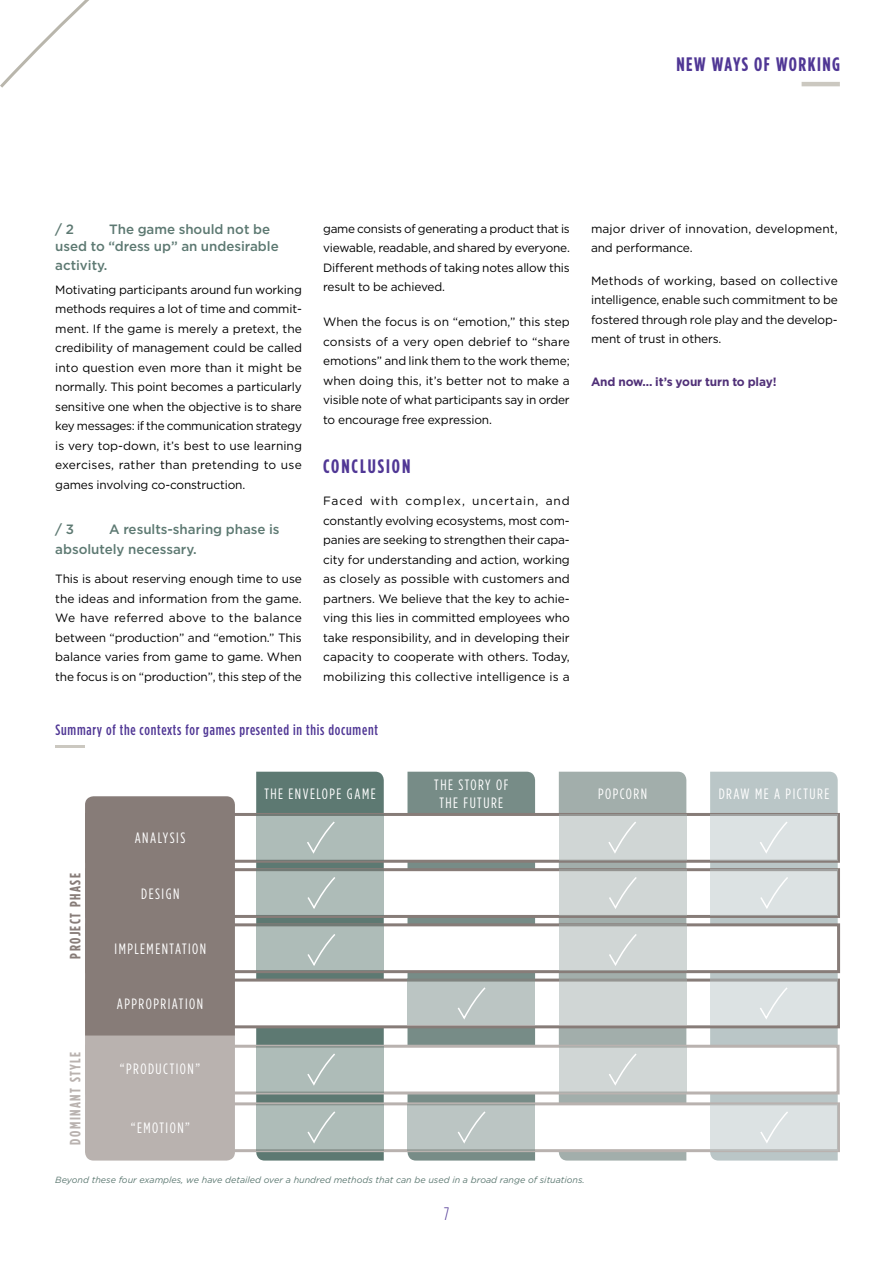
<style>
.page{position:relative;width:893px;height:1263px;background:#fff}
.page>*{position:absolute;margin:0;border:0;box-sizing:border-box;transform-origin:0 0}
.t1{font:700 19.5px "Gotham Condensed";letter-spacing:.075em;color:#503795}
.t2{font:700 19.5px "Gotham Condensed";letter-spacing:.1em;color:#503795}
.t3{font:300 18px "Gotham Condensed";color:#503795}
.t4{font:15px/18px "Gotham Condensed";letter-spacing:.1em;color:#fff;text-align:center}
.t5{font:500 15px "Gotham Condensed";letter-spacing:.05em;color:#503795}
.t6{font:700 15px "Gotham Condensed";letter-spacing:.1em;color:#b9b2af}
.t7{font:700 15px "Gotham Condensed";letter-spacing:.1em;color:#877c78}
.t8{font:500 13.5px/16.5px "Gotham";color:#5d7972}
.t9{font:12px/19.5px "Gotham";letter-spacing:-.01em;color:#000;text-align:justify}
.t10{font:12px/19.5px "Gotham";letter-spacing:.01em;color:#000}
.t11{font:700 12px "Gotham";letter-spacing:-.01em;color:#503078}
.t12{font:italic 9px "Gotham";color:#5d7972}
</style>
<div class="page">
<svg style="left:0;top:0;width:89px;height:88px"></svg>
<div style="left:256px;top:772px;width:128px;height:388px;background:#5d7972"></div>
<div style="left:407px;top:772px;width:128px;height:388px;background:#778c87"></div>
<div style="left:559px;top:772px;width:127px;height:388px;background:#a2aeab"></div>
<div style="left:710px;top:772px;width:128px;height:388px;background:#bac6c7"></div>
<div style="left:85px;top:813px;width:755px;height:50px;background:#fff;border:3px solid #877c78"></div>
<div style="left:85px;top:868px;width:755px;height:50px;background:#fff;border:3px solid #877c78"></div>
<div style="left:85px;top:923px;width:755px;height:50px;background:#fff;border:3px solid #877c78"></div>
<div style="left:85px;top:978px;width:755px;height:50px;background:#fff;border:3px solid #877c78"></div>
<div style="left:85px;top:1045px;width:755px;height:49px;background:#fff;border:3px solid #b9b2af"></div>
<div style="left:85px;top:1102px;width:755px;height:50px;background:#fff;border:3px solid #b9b2af"></div>
<svg style="left:85px;top:796px;width:150px;height:364px;background:#988e8b"></svg>
<div style="left:256px;top:814px;width:127px;height:46px;background:#aebcb8"></div>
<div style="left:256px;top:870px;width:127px;height:46px;background:#aebcb8"></div>
<div style="left:256px;top:925px;width:127px;height:46px;background:#aebcb8"></div>
<div style="left:256px;top:1046px;width:127px;height:47px;background:#aebcb8"></div>
<div style="left:256px;top:1104px;width:127px;height:46px;background:#aebcb8"></div>
<svg style="left:407px;top:978px;width:128px;height:47px;background:#b5bfbc"></svg>
<div style="left:407px;top:1104px;width:128px;height:46px;background:#bbc5c3"></div>
<div style="left:559px;top:814px;width:127px;height:46px;background:#d0d6d5"></div>
<div style="left:559px;top:870px;width:127px;height:46px;background:#d0d6d5"></div>
<div style="left:559px;top:925px;width:127px;height:46px;background:#d0d6d5"></div>
<svg style="left:559px;top:978px;width:127px;height:47px;background:#cbd1d0"></svg>
<div style="left:559px;top:1046px;width:127px;height:47px;background:#d0d6d5"></div>
<div style="left:710px;top:814px;width:128px;height:46px;background:#dce2e3"></div>
<div style="left:710px;top:870px;width:128px;height:46px;background:#dce2e3"></div>
<svg style="left:710px;top:978px;width:128px;height:47px;background:#d6dbdc"></svg>
<div style="left:710px;top:1104px;width:128px;height:46px;background:#dce2e3"></div>
<svg style="left:307px;top:821px;width:28px;height:33px"></svg>
<svg style="left:307px;top:877px;width:28px;height:32px"></svg>
<svg style="left:307px;top:934px;width:28px;height:32px"></svg>
<svg style="left:307px;top:1053px;width:28px;height:33px"></svg>
<svg style="left:307px;top:1111px;width:28px;height:33px"></svg>
<svg style="left:608px;top:822px;width:28px;height:31px"></svg>
<svg style="left:609px;top:877px;width:28px;height:32px"></svg>
<svg style="left:609px;top:934px;width:28px;height:32px"></svg>
<svg style="left:609px;top:1053px;width:28px;height:33px"></svg>
<svg style="left:760px;top:822px;width:28px;height:31px"></svg>
<svg style="left:760px;top:877px;width:28px;height:32px"></svg>
<svg style="left:760px;top:1112px;width:28px;height:31px"></svg>
<svg style="left:456px;top:986px;width:31px;height:35px"></svg>
<svg style="left:458px;top:1111px;width:28px;height:33px"></svg>
<svg style="left:758px;top:986px;width:31px;height:35px"></svg>
<hr style="left:55px;top:745px;width:30px;height:3px;background:#cbc8c0">
<hr style="left:802px;top:82px;width:38px;height:4px;background:#cbc8c0">
<h1 class="t1" style="left:676px;top:53px;width:165px">NEW WAYS OF WORKING</h1>
<p class="t8" style="left:55px;top:221px;width:20px">/ 2</p>
<p class="t8" style="left:55px;top:221px;width:225px;text-indent:54px">The game should not be used to “dress up” an undesirable</p>
<p class="t8" style="left:55px;top:257px;width:54px">activity.</p>
<p class="t9" style="left:55px;top:280px;width:248px">Motivating participants around fun working methods requires a lot of time and commit&shy;ment. If the game is merely a pretext, the credibility of management could be called into question even more than it might be normally. This point becomes a particularly sensitive one when the objective is to share key messages: if the communication strategy is very top-down, it’s best to use learning exercises, rather than pretending to use games involving co-construction.</p>
<p class="t8" style="left:55px;top:521px;width:20px">/ 3</p>
<p class="t8" style="left:55px;top:519px;width:226px;line-height:19.5px;text-indent:54px">A results-sharing phase is absolutely necessary.</p>
<p class="t9" style="left:55px;top:569px;width:248px">This is about reserving enough time to use the ideas and information from the game.<br>We have referred above to the balance between “production” and “emotion.” This balance varies from game to game. When the focus is on “production”, this step of the</p>
<p class="t9" style="left:323px;top:219px;width:248px">game consists of generating a product that is viewable, readable, and shared by everyone.<br>Different methods of taking notes allow this result to be achieved.</p>
<p class="t9" style="left:323px;top:312px;width:248px">When the focus is on “emotion,” this step consists of a very open debrief to “share emotions” and link them to the work theme; when doing this, it’s better not to make a visible note of what participants say in order to encourage free expression.</p>
<h1 class="t2" style="left:323px;top:454px;width:89px">CONCLUSION</h1>
<p class="t9" style="left:323px;top:491px;width:248px">Faced with complex, uncertain, and constantly evolving ecosystems, most com&shy;panies are seeking to strengthen their capa&shy;city for understanding and action, working as closely as possible with customers and partners. We believe that the key to achie&shy;ving this lies in committed employees who take responsibility, and in developing their capacity to cooperate with others. Today, mobilizing this collective intelligence is a</p>
<p class="t5" style="left:56px;top:721px;width:324px">Summary of the contexts for games presented in this document</p>
<p class="t10" style="left:591px;top:219px;width:248px">major driver of innovation, development, and performance.</p>
<p class="t9" style="left:591px;top:270px;width:248px">Methods of working, based on collective intelligence, enable such commitment to be fostered through role play and the develop&shy;ment of trust in others.</p>
<p class="t11" style="left:591px;top:374px;width:187px">And now... it’s your turn to play!</p>
<p class="t7" style="left:66px;top:958px;width:87px;rotate:-90deg">PROJECT PHASE</p>
<p class="t6" style="left:66px;top:1145px;width:94px;rotate:-90deg">DOMINANT STYLE</p>
<p class="t4" style="left:135px;top:829px;width:52px">ANALYSIS</p>
<p class="t4" style="left:141px;top:885px;width:40px">DESIGN</p>
<p class="t4" style="left:115px;top:940px;width:93px">IMPLEMENTATION</p>
<p class="t4" style="left:117px;top:995px;width:88px">APPROPRIATION</p>
<p class="t4" style="left:120px;top:1059px;width:82px">“PRODUCTION”</p>
<p class="t4" style="left:131px;top:1119px;width:61px">“EMOTION”</p>
<p class="t4" style="left:264px;top:784px;width:113px">THE ENVELOPE GAME</p>
<p class="t4" style="left:434px;top:775px;width:75px">THE STORY OF<br>THE FUTURE</p>
<p class="t4" style="left:598px;top:784px;width:51px">POPCORN</p>
<p class="t4" style="left:719px;top:784px;width:112px">DRAW ME A PICTURE</p>
<p class="t12" style="left:55px;top:1174px;width:531px">Beyond these four examples, we have detailed over a hundred methods that can be used in a broad range of situations.</p>
<h2 class="t3" style="left:444px;top:1205px;width:7px">7</h2>
</div>
